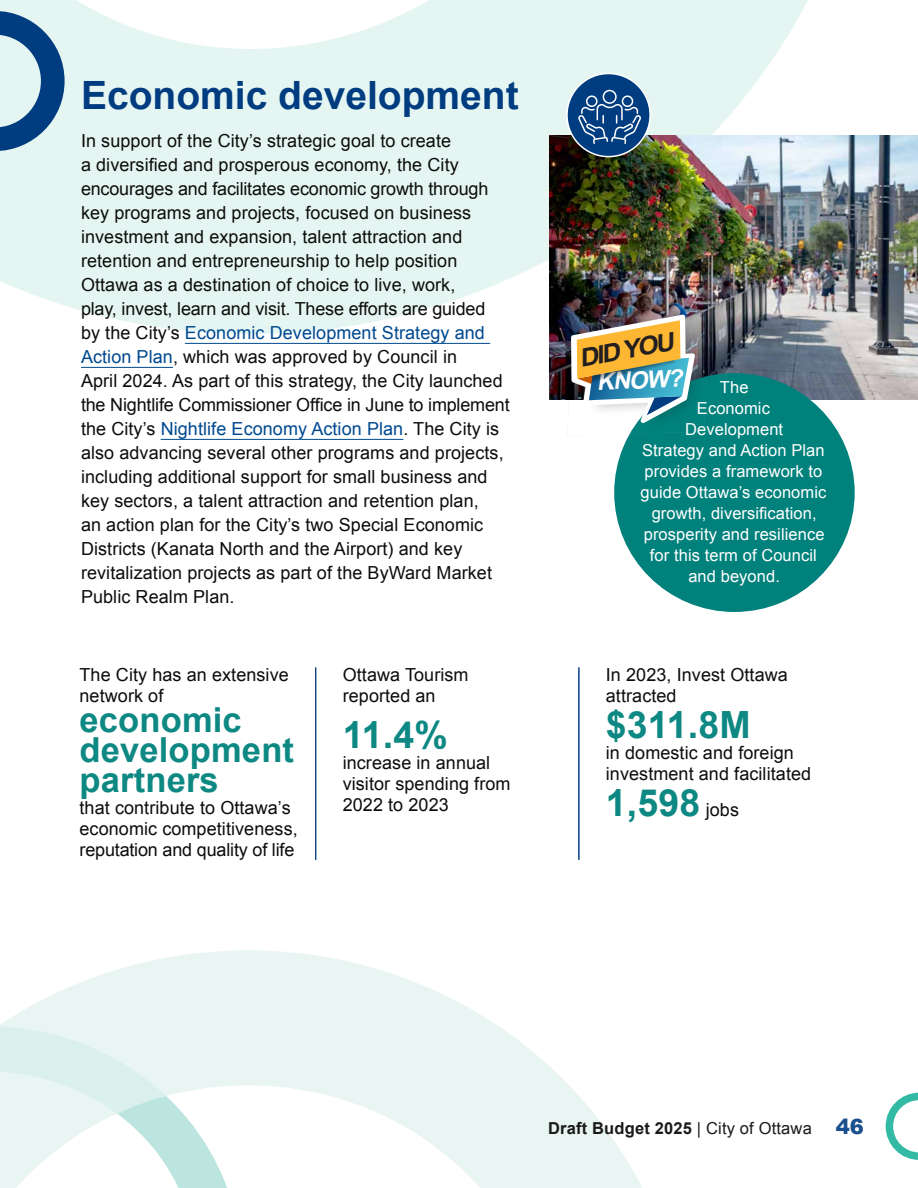
<style>
.page{position:relative;width:918px;height:1188px;background:#fff}
.page>*{position:absolute;margin:0;border:0;box-sizing:border-box;transform-origin:0 0}
.t1{font:700 39px "Arial";color:#003c80}
.t2{font:700 37.5px "Arial";letter-spacing:.005em;color:#0d8883}
.t3{font:700 34.5px/30px "Arial";letter-spacing:.005em;color:#0d8883}
.t4{font:italic 700 24.9px "Arial";color:#231f20;scale:1.05 1}
.t5{font:italic 700 23.85px "Arial";color:#fff}
.t6{font:18px/24px "Arial";letter-spacing:.005em;color:#0d0d0d}
.t7{font:16.5px/21px "Arial";letter-spacing:.005em;color:#fff;text-align:center}
.t8{font:700 16.5px "Arial";letter-spacing:.01em;color:#1a1a1a}
.s1{color:#004990}
.s2{font-weight:400;font-size:18px;color:#0d0d0d}
.s3{font-weight:400}
.s4{font-weight:900;font-size:21px;color:#1a4f8d}
</style>
<div class="page">
<svg style="left:0;top:950px;width:642px;height:238px"></svg>
<svg style="left:0;top:1026px;width:241px;height:162px"></svg>
<svg style="left:0;top:0;width:808px;height:281px;background:#e7f6f3"></svg>
<svg style="left:0;top:11px;width:65px;height:140px;background:#7ea2bf"></svg>
<img style="left:550px;top:135px;width:368px;height:265px">
<div style="left:614px;top:373px;width:241px;height:239px;background:#00817c;border-radius:50%"></div>
<img style="left:567px;top:314px;width:138px;height:122px">
<hr style="left:185px;top:343px;width:305px;height:1px;background:#004990">
<hr style="left:81px;top:367px;width:92px;height:1px;background:#004990">
<hr style="left:161px;top:439px;width:242px;height:1px;background:#004990">
<div style="left:567px;top:74px;width:83px;height:83px;background:#003c80;border-radius:50%"></div>
<div style="left:566px;top:73px;width:85px;height:84px;border:2px solid #fff;border-radius:50%"></div>
<div style="left:622px;top:95px;width:11px;height:12px;border:2px solid #fff;border-radius:50%"></div>
<div style="left:603px;top:90px;width:14px;height:14px;border:2px solid #fff;border-radius:50%"></div>
<svg style="left:579px;top:103px;width:61px;height:42px"></svg>
<div style="left:586px;top:95px;width:12px;height:12px;border:2px solid #fff;border-radius:50%"></div>
<hr style="left:315px;top:667px;width:1px;height:193px;background:#003c80">
<hr style="left:579px;top:667px;width:1px;height:193px;background:#003c80">
<svg style="left:886px;top:1093px;width:32px;height:67px"></svg>
<h1 class="t1" style="left:81px;top:70px;width:439px">Economic development</h1>
<p class="t6" style="left:81px;top:129px;width:430px">In support of the City’s strategic goal to create<br>a diversified and prosperous economy, the City encourages and facilitates economic growth through key programs and projects, focused on business investment and expansion, talent attraction and retention and entrepreneurship to help position Ottawa as a destination of choice to live, work,<br>play, invest, learn and visit. These efforts are guided<br>by the City’s <span class="s1">Economic Development Strategy and Action Plan</span>, which was approved by Council in<br>April 2024. As part of this strategy, the City launched the Nightlife Commissioner Office in June to implement the City’s <span class="s1">Nightlife Economy Action Plan</span>. The City is also advancing several other programs and projects, including additional support for small business and key sectors, a talent attraction and retention plan,<br>an action plan for the City’s two Special Economic Districts (Kanata North and the Airport) and key revitalization projects as part of the ByWard Market Public Realm Plan.</p>
<p class="t6" style="left:80px;top:664px;width:211px;line-height:21px">The City has an extensive network of</p>
<h3 class="t3" style="left:80px;top:706px;width:216px">economic development partners</h3>
<p class="t6" style="left:80px;top:797px;width:220px;line-height:21px">that contribute to Ottawa’s economic competitiveness, reputation and quality of life</p>
<p class="t6" style="left:343px;top:664px;width:127px;line-height:21px">Ottawa Tourism reported an</p>
<h2 class="t2" style="left:343px;top:710px;width:106px">11.4%</h2>
<p class="t6" style="left:343px;top:752px;width:169px;line-height:21px">increase in annual visitor spending from<br>2022 to 2023</p>
<h3 class="t4" style="left:576px;top:342px;width:93px;rotate:-11deg">DID YOU</h3>
<h3 class="t5" style="left:596px;top:366px;width:87px;rotate:-2deg">KNOW?</h3>
<p class="t7" style="left:641px;top:377px;width:187px">The<br>Economic<br>Development<br>Strategy and Action Plan provides a framework to guide Ottawa’s economic growth, diversification, prosperity and resilience for this term of Council and beyond.</p>
<p class="t6" style="left:606px;top:664px;width:183px;line-height:21px">In 2023, Invest Ottawa attracted</p>
<h2 class="t2" style="left:606px;top:700px;width:146px">$311.8M</h2>
<p class="t6" style="left:606px;top:742px;width:207px;line-height:21px">in domestic and foreign investment and facilitated</p>
<h2 class="t2" style="left:606px;top:778px;width:135px">1,598 <span class="s2">jobs</span></h2>
<p class="t8" style="left:548px;top:1117px;width:317px">Draft Budget 2025 <span class="s3">| City of Ottawa</span> <span class="s4">46</span></p>
</div>
